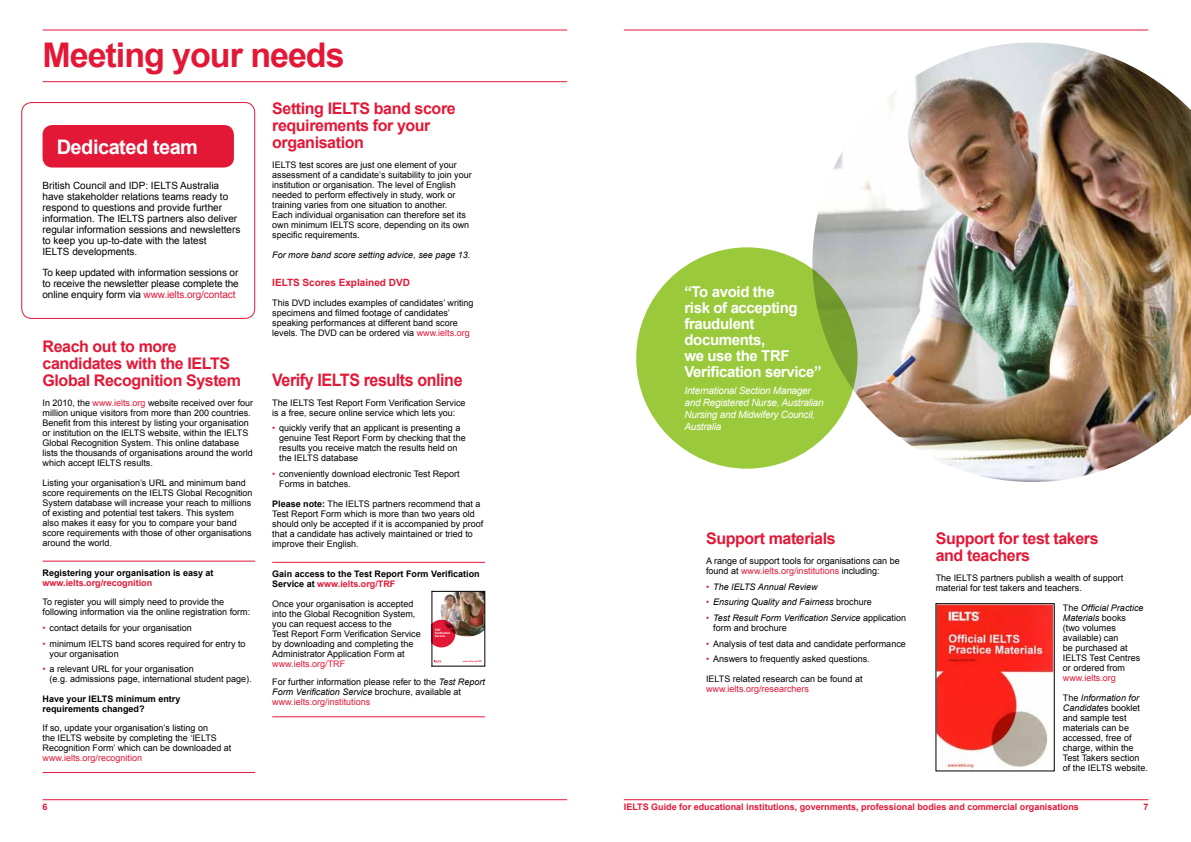
<style>
.page{position:relative;width:1191px;height:842px;background:#fff}
.page>*{position:absolute;margin:0;border:0;box-sizing:border-box;transform-origin:0 0}
.t1{font:700 34px "Arial";letter-spacing:-.03em;color:#e31837}
.t2{font:700 20px "Arial";letter-spacing:-.025em;color:#fff}
.t3{font:700 17.2px "Arial";letter-spacing:-.025em;color:#e31837;scale:.93 1}
.t4{font:700 16px/17px "Arial";letter-spacing:-.025em;color:#e31837}
.t5{font:700 15px/16px "Arial";letter-spacing:-.025em;color:#fff}
.t6{font:10px/11px "Arial";color:#000}
.t7{font:italic 10px/12px "Arial";letter-spacing:-.025em;color:#fff}
.t8{font:700 10px "Arial";color:#e31837}
.t9{font:9px/10px "Arial";color:#000}
.t10{font:italic 9px/10px "Arial";color:#000}
.t11{font:700 9px/10px "Arial";color:#000}
.t12{font:9px/10px "Arial";color:#e31837}
.t13{font:700 9px "Arial";color:#e31837}
.t14{font:700 3px/3.1px "M Arial";letter-spacing:-.03em;color:#fff}
.t15{font:700 2.2px "M Arial";color:#e31837}
.s1{color:#e31837}
.s2{font-weight:700}
.s3{font-style:italic}
.s4{font-style:italic;color:#000}
.s5{color:#000}
.s6{font-style:normal;color:#e31837}
.s7{font-style:normal}
</style>
<div class="page">
<hr style="left:272px;top:562px;width:213px;height:1px;background:#e31837">
<hr style="left:272px;top:716px;width:213px;height:1px;background:#e31837">
<img style="left:812px;top:43px;width:379px;height:439px">
<hr style="left:43px;top:81px;width:524px;height:1px;background:#e31837">
<div style="left:636px;top:247px;width:221px;height:222px;background:#9aca3c;border-radius:50%"></div>
<img style="left:937px;top:605px;width:115px;height:164px">
<hr style="left:43px;top:561px;width:212px;height:1px;background:#e31837">
<hr style="left:43px;top:772px;width:212px;height:1px;background:#e31837">
<div style="left:21px;top:102px;width:234px;height:217px;border:1px solid #e31837;border-radius:10px"></div>
<div style="left:43px;top:125px;width:191px;height:43px;background:#e31837;border-radius:10px"></div>
<img style="left:441px;top:593px;width:42px;height:44px">
<svg style="left:434px;top:620px;width:21px;height:27px"></svg>
<svg style="left:432px;top:660px;width:10px;height:7px"></svg>
<div style="left:432px;top:591px;width:53px;height:75px;border:1px solid #000"></div>
<hr style="left:43px;top:30px;width:524px;height:1px;background:#e31837">
<hr style="left:43px;top:799px;width:524px;height:1px;background:#e31837">
<hr style="left:624px;top:30px;width:524px;height:1px;background:#e31837">
<hr style="left:624px;top:799px;width:524px;height:1px;background:#e31837">
<h1 class="t1" style="left:43px;top:33px;width:303px">Meeting your needs</h1>
<h2 class="t2" style="left:57px;top:133px;width:143px">Dedicated team</h2>
<p class="t6" style="left:43px;top:180px;width:199px">British Council and IDP: IELTS Australia have stakeholder relations teams ready to respond to questions and provide further information. The IELTS partners also deliver regular information sessions and newsletters to keep you up-to-date with the latest<br>IELTS developments.</p>
<p class="t6" style="left:43px;top:267px;width:198px;text-align:justify">To keep updated with information sessions or to receive the newsletter please complete the online enquiry form via <span class="s1">www.ielts.org/contact</span></p>
<h3 class="t4" style="left:43px;top:338px;width:200px">Reach out to more candidates with the IELTS<br>Global Recognition System</h3>
<p class="t9" style="left:43px;top:398px;width:212px">In 2010, the <span class="s1">www.ielts.org</span> website received over four million unique visitors from more than 200 countries.<br>Benefit from this interest by listing your organisation or institution on the IELTS website, within the IELTS Global Recognition System. This online database lists the thousands of organisations around the world which accept IELTS results.</p>
<p class="t9" style="left:43px;top:478px;width:211px">Listing your organisation’s URL and minimum band score requirements on the IELTS Global Recognition System database will increase your reach to millions of existing and potential test takers. This system also makes it easy for you to compare your band score requirements with those of other organisations around the world.</p>
<p class="t11" style="left:43px;top:568px;width:173px">Registering your organisation is easy at</p>
<p class="t13" style="left:43px;top:576px;width:111px">www.ielts.org/recognition</p>
<p class="t9" style="left:43px;top:597px;width:209px">To register you will simply need to provide the following information via the online registration form:</p>
<p class="t9" style="left:43px;top:623px;width:151px"><span class="s1">•</span> contact details for your organisation</p>
<p class="t9" style="left:50px;top:639px;width:197px;text-indent:-7px"><span class="s1">•</span> minimum IELTS band scores required for entry to your organisation</p>
<p class="t9" style="left:50px;top:664px;width:204px;text-indent:-7px"><span class="s1">•</span> a relevant URL for your organisation<br>(e.g. admissions page, international student page).</p>
<p class="t11" style="left:43px;top:694px;width:139px">Have your IELTS minimum entry requirements changed?</p>
<p class="t9" style="left:43px;top:723px;width:190px">If so, update your organisation’s listing on<br>the IELTS website by completing the ‘IELTS<br>Recognition Form’ which can be downloaded at</p>
<p class="t12" style="left:43px;top:753px;width:101px">www.ielts.org/recognition</p>
<h3 class="t4" style="left:272px;top:100px;width:185px">Setting IELTS band score requirements for your organisation</h3>
<p class="t9" style="left:272px;top:160px;width:201px">IELTS test scores are just one element of your assessment of a candidate’s suitability to join your institution or organisation. The level of English needed to perform effectively in study, work or training varies from one situation to another.<br>Each individual organisation can therefore set its own minimum IELTS score, depending on its own specific requirements.</p>
<p class="t10" style="left:272px;top:249px;width:200px">For more band score setting advice, see page 13.</p>
<p class="t8" style="left:272px;top:275px;width:139px">IELTS Scores Explained DVD</p>
<p class="t9" style="left:272px;top:297px;width:203px">This DVD includes examples of candidates’ writing specimens and filmed footage of candidates’ speaking performances at different band score levels. The DVD can be ordered via <span class="s1">www.ielts.org</span></p>
<h3 class="t3" style="left:272px;top:368px;width:206px">Verify IELTS results online</h3>
<p class="t9" style="left:272px;top:398px;width:195px">The IELTS Test Report Form Verification Service is a free, secure online service which lets you:</p>
<p class="t9" style="left:279px;top:423px;width:188px;text-indent:-7px"><span class="s1">•</span> quickly verify that an applicant is presenting a genuine Test Report Form by checking that the results you receive match the results held on the IELTS database</p>
<p class="t9" style="left:279px;top:469px;width:182px;text-indent:-7px"><span class="s1">•</span> conveniently download electronic Test Report<br>Forms in batches.</p>
<p class="t9" style="left:272px;top:499px;width:213px"><span class="s2">Please note:</span> The IELTS partners recommend that a Test Report Form which is more than two years old should only be accepted if it is accompanied by proof that a candidate has actively maintained or tried to improve their English.</p>
<p class="t11" style="left:272px;top:569px;width:209px">Gain access to the Test Report Form Verification<br>Service at <span class="s1">www.ielts.org/TRF</span></p>
<p class="t9" style="left:272px;top:599px;width:150px">Once your organisation is accepted into the Global Recognition System, you can request access to the<br>Test Report Form Verification Service by downloading and completing the Administrator Application Form at</p>
<p class="t9" style="left:272px;top:654px;width:214px;line-height:18.5px"><span class="s1">www.ielts.org/TRF<br></span>For further information please refer to the <span class="s3">Test Report</span></p>
<p class="t12" style="left:272px;top:687px;width:190px"><span class="s4">Form Verification Service</span> <span class="s5">brochure, available at </span>www.ielts.org/institutions</p>
<p class="t14" style="left:435px;top:628px;width:17px">TRF<br>Verification<br>Service</p>
<p class="t15" style="left:463px;top:660px;width:21px">www.ielts.org/TRF</p>
<h3 class="t5" style="left:684px;top:284px;width:139px">“To avoid the<br>risk of accepting fraudulent documents,<br>we use the TRF<br>Verification service”</h3>
<p class="t7" style="left:684px;top:385px;width:141px">International Section Manager and Registered Nurse, Australian<br>Nursing and Midwifery Council,<br>Australia</p>
<h3 class="t4" style="left:706px;top:530px;width:131px">Support materials</h3>
<p class="t9" style="left:706px;top:556px;width:195px">A range of support tools for organisations can be found at <span class="s1">www.ielts.org/institutions</span> including:</p>
<p class="t10" style="left:706px;top:582px;width:113px"><span class="s6">•</span> The IELTS Annual Review</p>
<p class="t10" style="left:706px;top:597px;width:167px"><span class="s6">•</span> Ensuring Quality and Fairness <span class="s7">brochure</span></p>
<p class="t10" style="left:713px;top:613px;width:194px;text-indent:-7px"><span class="s6">•</span> Test Result Form Verification Service <span class="s7">application form and brochure</span></p>
<p class="t9" style="left:706px;top:639px;width:201px"><span class="s1">•</span> Analysis of test data and candidate performance</p>
<p class="t9" style="left:706px;top:654px;width:165px"><span class="s1">•</span> Answers to frequently asked questions.</p>
<p class="t9" style="left:706px;top:674px;width:158px">IELTS related research can be found at</p>
<p class="t12" style="left:706px;top:684px;width:105px">www.ielts.org/researchers</p>
<h3 class="t4" style="left:935px;top:530px;width:164px">Support for test takers and teachers</h3>
<p class="t9" style="left:935px;top:573px;width:189px">The IELTS partners publish a wealth of support material for test takers and teachers.</p>
<p class="t9" style="left:1063px;top:603px;width:82px">The <span class="s3">Official Practice<br>Materials</span> books (two volumes available) can<br>be purchased at<br>IELTS Test Centres or ordered from</p>
<p class="t12" style="left:1063px;top:673px;width:55px">www.ielts.org</p>
<p class="t9" style="left:1063px;top:693px;width:86px">The <span class="s3">Information for<br>Candidate</span>s booklet and sample test materials can be accessed, free of charge, within the<br>Test Takers section of the IELTS website.</p>
<p class="t13" style="left:43px;top:801px;width:7px">6</p>
<p class="t13" style="left:624px;top:801px;width:456px">IELTS Guide for educational institutions, governments, professional bodies and commercial organisations</p>
<p class="t13" style="left:1143px;top:801px;width:7px">7</p>
</div>
